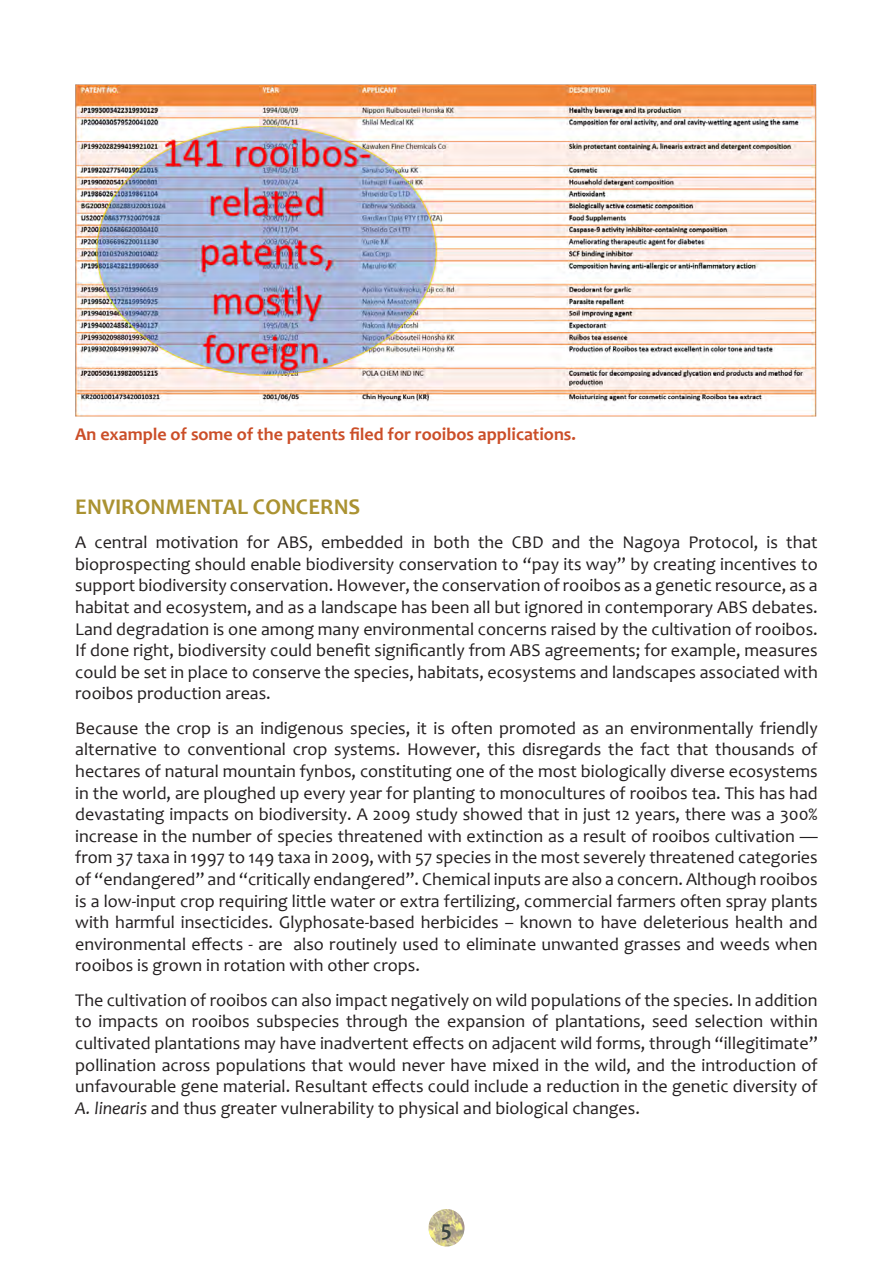
<style>
.page{position:relative;width:893px;height:1263px;background:#fff}
.page>*{position:absolute;margin:0;border:0;box-sizing:border-box;transform-origin:0 0}
.t1{font:700 22.5px "Candara";color:#aa9231}
.t2{font:700 22.5px "Candara";color:#36413f}
.t3{font:18px/21.6px "Candara";color:#231f20;text-align:justify}
.t4{font:700 18px "Candara";color:#cb4e28}
.s1{font-style:italic}
</style>
<div class="page">
<img style="left:75px;top:84px;width:742px;height:333px">
<img style="left:428px;top:1209px;width:36px;height:37px">
<p class="t4" style="left:75px;top:423px;width:502px">An example of some of the patents filed for rooibos applications.</p>
<p class="t1" style="left:75px;top:492px;width:287px">ENVIRONMENTAL CONCERNS</p>
<p class="t3" style="left:75px;top:531px;width:744px">A central motivation for ABS, embedded in both the CBD and the Nagoya Protocol, is that bioprospecting should enable biodiversity conservation to “pay its way” by creating incentives to support biodiversity conservation. However, the conservation of rooibos as a genetic resource, as a habitat and ecosystem, and as a landscape has been all but ignored in contemporary ABS debates.<br>Land degradation is one among many environmental concerns raised by the cultivation of rooibos.<br>If done right, biodiversity could benefit significantly from ABS agreements; for example, measures could be set in place to conserve the species, habitats, ecosystems and landscapes associated with rooibos production areas.</p>
<p class="t3" style="left:75px;top:717px;width:744px">Because the crop is an indigenous species, it is often promoted as an environmentally friendly alternative to conventional crop systems. However, this disregards the fact that thousands of hectares of natural mountain fynbos, constituting one of the most biologically diverse ecosystems in the world, are ploughed up every year for planting to monocultures of rooibos tea. This has had devastating impacts on biodiversity. A 2009 study showed that in just 12 years, there was a 300% increase in the number of species threatened with extinction as a result of rooibos cultivation — from 37 taxa in 1997 to 149 taxa in 2009, with 57 species in the most severely threatened categories of “endangered” and “critically endangered”. Chemical inputs are also a concern. Although rooibos is a low-input crop requiring little water or extra fertilizing, commercial farmers often spray plants with harmful insecticides. Glyphosate-based herbicides – known to have deleterious health and environmental effects - are also routinely used to eliminate unwanted grasses and weeds when rooibos is grown in rotation with other crops.</p>
<p class="t3" style="left:75px;top:989px;width:744px">The cultivation of rooibos can also impact negatively on wild populations of the species. In addition to impacts on rooibos subspecies through the expansion of plantations, seed selection within cultivated plantations may have inadvertent effects on adjacent wild forms, through “illegitimate” pollination across populations that would never have mixed in the wild, and the introduction of unfavourable gene material. Resultant effects could include a reduction in the genetic diversity of <span class="s1">A. linearis</span> and thus greater vulnerability to physical and biological changes.</p>
<p class="t2" style="left:441px;top:1214px;width:12px">5</p>
</div>
